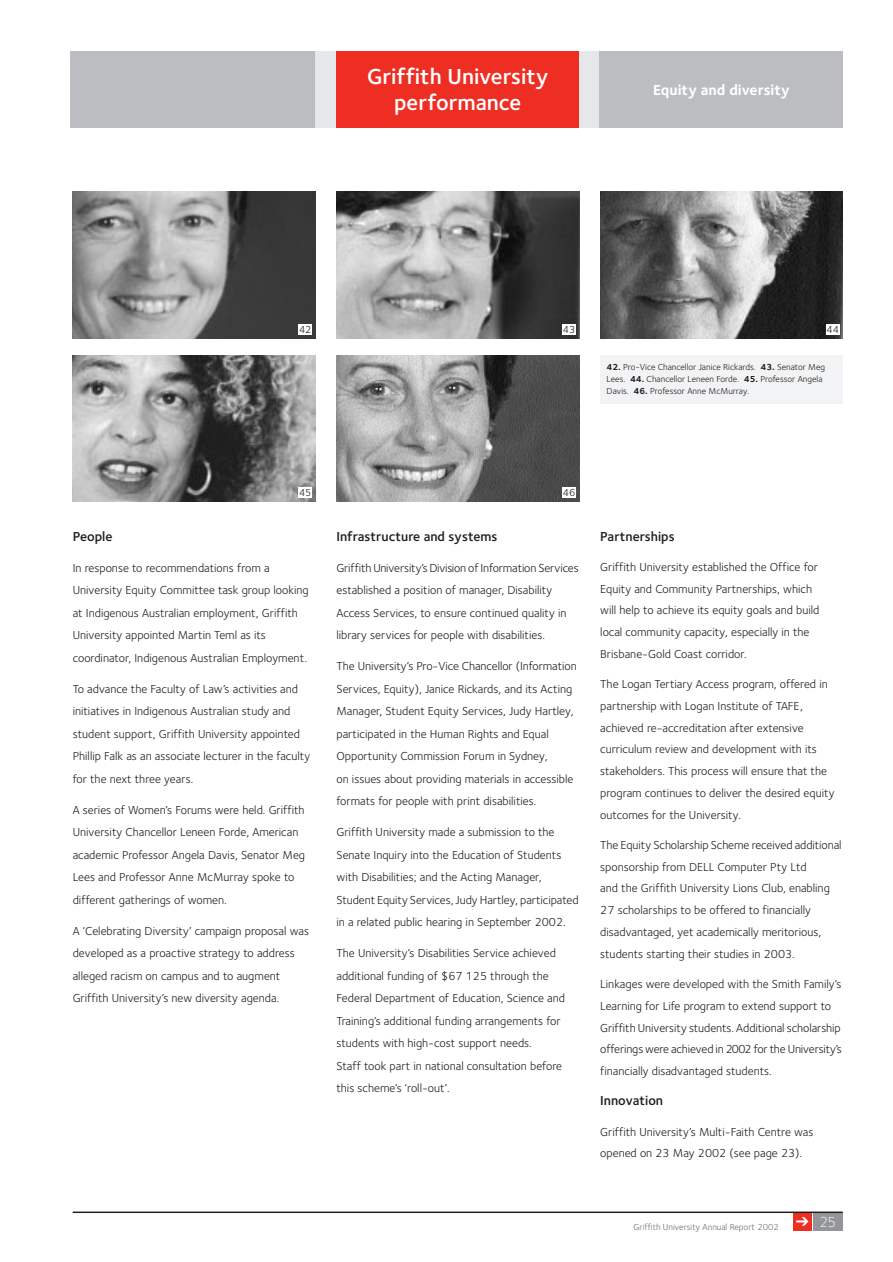
<style>
.page{position:relative;width:893px;height:1262px;background:#fff}
.page>*{position:absolute;margin:0;border:0;box-sizing:border-box;transform-origin:0 0}
.t1{font:600 22.5px/25.5px "Foundry Sterling";color:#fff;text-align:center}
.t2{font:700 15px "Foundry Sterling";color:#fff}
.t3{font:300 15px "Foundry Sterling";color:#fff}
.t4{font:600 13.5px "Foundry Sterling";color:#231f20}
.t5{font:12px/22.5px "Foundry Sterling";color:#231f20}
.t6{font:10.5px "Foundry Sterling";color:#231f20}
.t7{font:9px/12px "Foundry Sterling";color:#231f20}
.t8{font:9px "Foundry Sterling";color:#6c6d70}
.s1{font-weight:700}
</style>
<div class="page">
<div style="left:793px;top:1212px;width:18px;height:18px;background:#ee2e22"></div>
<svg style="left:796px;top:1217px;width:12px;height:8px"></svg>
<div style="left:813px;top:1212px;width:29px;height:18px;background:#939598"></div>
<div style="left:315px;top:51px;width:285px;height:77px;background:#e6e7e9"></div>
<div style="left:71px;top:51px;width:244px;height:77px;background:#bcbdc0"></div>
<div style="left:599px;top:51px;width:243px;height:77px;background:#bcbdc0"></div>
<div style="left:336px;top:51px;width:243px;height:77px;background:#ee2e22"></div>
<hr style="left:73px;top:1211px;width:769px;height:2px;background:#231f20">
<img style="left:73px;top:191px;width:242px;height:147px">
<img style="left:73px;top:355px;width:242px;height:147px">
<img style="left:336px;top:191px;width:243px;height:147px">
<img style="left:336px;top:355px;width:243px;height:147px">
<img style="left:600px;top:191px;width:242px;height:147px">
<div style="left:600px;top:355px;width:242px;height:48px;background:#f2f3f4"></div>
<div style="left:298px;top:324px;width:14px;height:10px;background:#fff"></div>
<div style="left:298px;top:487px;width:14px;height:10px;background:#fff"></div>
<div style="left:562px;top:488px;width:14px;height:10px;background:#fff"></div>
<div style="left:826px;top:324px;width:13px;height:10px;background:#fff"></div>
<div style="left:562px;top:324px;width:14px;height:10px;background:#fff"></div>
<h1 class="t1" style="left:367px;top:66px;width:183px">Griffith University performance</h1>
<p class="t2" style="left:653px;top:85px;width:138px">Equity and diversity</p>
<p class="t6" style="left:299px;top:325px;width:14px">42</p>
<p class="t6" style="left:562px;top:325px;width:14px">43</p>
<p class="t6" style="left:826px;top:325px;width:14px">44</p>
<p class="t7" style="left:606px;top:361px;width:220px"><span class="s1">42.</span> Pro-Vice Chancellor Janice Rickards. <span class="s1">43.</span> Senator Meg<br>Lees. <span class="s1">44.</span> Chancellor Leneen Forde. <span class="s1">45.</span> Professor Angela<br>Davis. <span class="s1">46.</span> Professor Anne McMurray.</p>
<p class="t6" style="left:299px;top:488px;width:14px">45</p>
<p class="t6" style="left:562px;top:489px;width:14px">46</p>
<p class="t4" style="left:73px;top:531px;width:41px">People</p>
<p class="t5" style="left:73px;top:557px;width:237px">In response to recommendations from a University Equity Committee task group looking at Indigenous Australian employment, Griffith University appointed Martin Teml as its coordinator, Indigenous Australian Employment.</p>
<p class="t5" style="left:73px;top:678px;width:239px">To advance the Faculty of Law’s activities and initiatives in Indigenous Australian study and student support, Griffith University appointed Phillip Falk as an associate lecturer in the faculty for the next three years.</p>
<p class="t5" style="left:73px;top:799px;width:234px">A series of Women’s Forums were held. Griffith University Chancellor Leneen Forde, American academic Professor Angela Davis, Senator Meg Lees and Professor Anne McMurray spoke to different gatherings of women.</p>
<p class="t5" style="left:73px;top:920px;width:238px">A ‘Celebrating Diversity’ campaign proposal was developed as a proactive strategy to address alleged racism on campus and to augment Griffith University’s new diversity agenda.</p>
<p class="t4" style="left:336px;top:531px;width:162px">Infrastructure and systems</p>
<p class="t5" style="left:336px;top:557px;width:244px">Griffith University’s Division of Information Services established a position of manager, Disability Access Services, to ensure continued quality in library services for people with disabilities.</p>
<p class="t5" style="left:336px;top:656px;width:242px">The University’s Pro-Vice Chancellor (Information Services, Equity), Janice Rickards, and its Acting Manager, Student Equity Services, Judy Hartley, participated in the Human Rights and Equal Opportunity Commission Forum in Sydney,<br>on issues about providing materials in accessible formats for people with print disabilities.</p>
<p class="t5" style="left:336px;top:822px;width:243px">Griffith University made a submission to the Senate Inquiry into the Education of Students with Disabilities; and the Acting Manager, Student Equity Services, Judy Hartley, participated in a related public hearing in September 2002.</p>
<p class="t5" style="left:336px;top:943px;width:230px">The University’s Disabilities Service achieved additional funding of $67 125 through the Federal Department of Education, Science and Training’s additional funding arrangements for students with high-cost support needs.<br>Staff took part in national consultation before this scheme’s ‘roll-out’.</p>
<p class="t4" style="left:600px;top:531px;width:76px">Partnerships</p>
<p class="t5" style="left:600px;top:557px;width:221px;line-height:21.8px">Griffith University established the Office for Equity and Community Partnerships, which will help to achieve its equity goals and build local community capacity, especially in the Brisbane-Gold Coast corridor.</p>
<p class="t5" style="left:600px;top:674px;width:236px;line-height:21.8px">The Logan Tertiary Access program, offered in partnership with Logan Institute of TAFE, achieved re-accreditation after extensive curriculum review and development with its stakeholders. This process will ensure that the program continues to deliver the desired equity outcomes for the University.</p>
<p class="t5" style="left:600px;top:835px;width:243px;line-height:21.8px">The Equity Scholarship Scheme received additional sponsorship from DELL Computer Pty Ltd<br>and the Griffith University Lions Club, enabling 27 scholarships to be offered to financially disadvantaged, yet academically meritorious, students starting their studies in 2003.</p>
<p class="t5" style="left:600px;top:974px;width:243px;line-height:21.8px">Linkages were developed with the Smith Family’s Learning for Life program to extend support to Griffith University students. Additional scholarship offerings were achieved in 2002 for the University’s financially disadvantaged students.</p>
<p class="t4" style="left:600px;top:1095px;width:64px">Innovation</p>
<p class="t5" style="left:600px;top:1121px;width:215px;line-height:21.8px">Griffith University’s Multi-Faith Centre was opened on 23 May 2002 (see page 23).</p>
<p class="t8" style="left:633px;top:1223px;width:146px">Griffith University Annual Report 2002</p>
<p class="t3" style="left:819px;top:1215px;width:18px">25</p>
</div>
